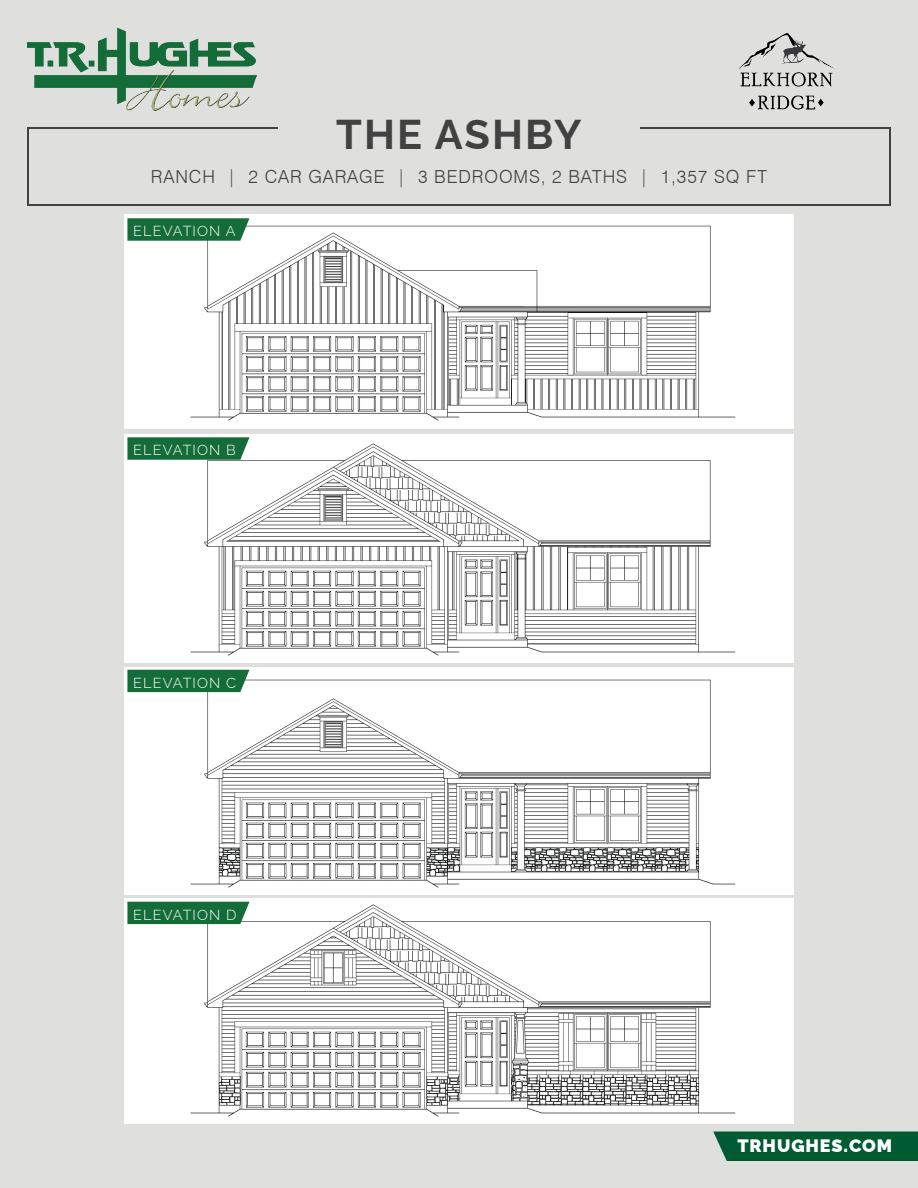
<style>
.page{position:relative;width:918px;height:1188px;background:#dfdfde}
.page>*{position:absolute;margin:0;border:0;box-sizing:border-box;transform-origin:0 0}
.t1{font:700 41.55px "Raleway";letter-spacing:.05em;color:#414142}
.t2{font:300 18px "Swiss 721 BT";letter-spacing:.05em;color:#414142}
.t3{font:900 18px "Raleway";letter-spacing:.05em;color:#fff}
.t4{font:300 14.55px "Raleway";letter-spacing:.075em;color:#fff}
</style>
<div class="page">
<img style="left:27px;top:27px;width:229px;height:83px">
<img style="left:124px;top:215px;width:669px;height:213px">
<img style="left:739px;top:33px;width:96px;height:77px">
<svg style="left:127px;top:218px;width:122px;height:23px;background:#227545"></svg>
<hr style="left:27px;top:204px;width:864px;height:1px;background:#414142">
<hr style="left:27px;top:127px;width:251px;height:2px;background:#414142">
<hr style="left:27px;top:129px;width:2px;height:76px;background:#414142">
<hr style="left:889px;top:129px;width:2px;height:76px;background:#414142">
<div style="left:713px;top:1132px;width:205px;height:29px;background:#005b33"></div>
<hr style="left:640px;top:127px;width:251px;height:2px;background:#414142">
<img style="left:124px;top:434px;width:669px;height:229px">
<svg style="left:127px;top:437px;width:122px;height:23px;background:#227645"></svg>
<img style="left:124px;top:668px;width:669px;height:226px">
<div style="left:127px;top:670px;width:122px;height:22px;background:#146d39"></div>
<img style="left:124px;top:898px;width:669px;height:226px">
<div style="left:127px;top:902px;width:122px;height:22px;background:#146d39"></div>
<p class="t1" style="left:336px;top:101px;width:247px">THE ASHBY</p>
<p class="t2" style="left:151px;top:166px;width:618px">RANCH | 2 CAR GARAGE | 3 BEDROOMS, 2 BATHS | 1,357 SQ FT</p>
<p class="t4" style="left:133px;top:219px;width:104px">ELEVATION A</p>
<p class="t4" style="left:133px;top:439px;width:104px">ELEVATION B</p>
<p class="t4" style="left:133px;top:671px;width:105px">ELEVATION C</p>
<p class="t4" style="left:133px;top:903px;width:105px">ELEVATION D</p>
<p class="t3" style="left:737px;top:1132px;width:156px">TRHUGHES.COM</p>
</div>
